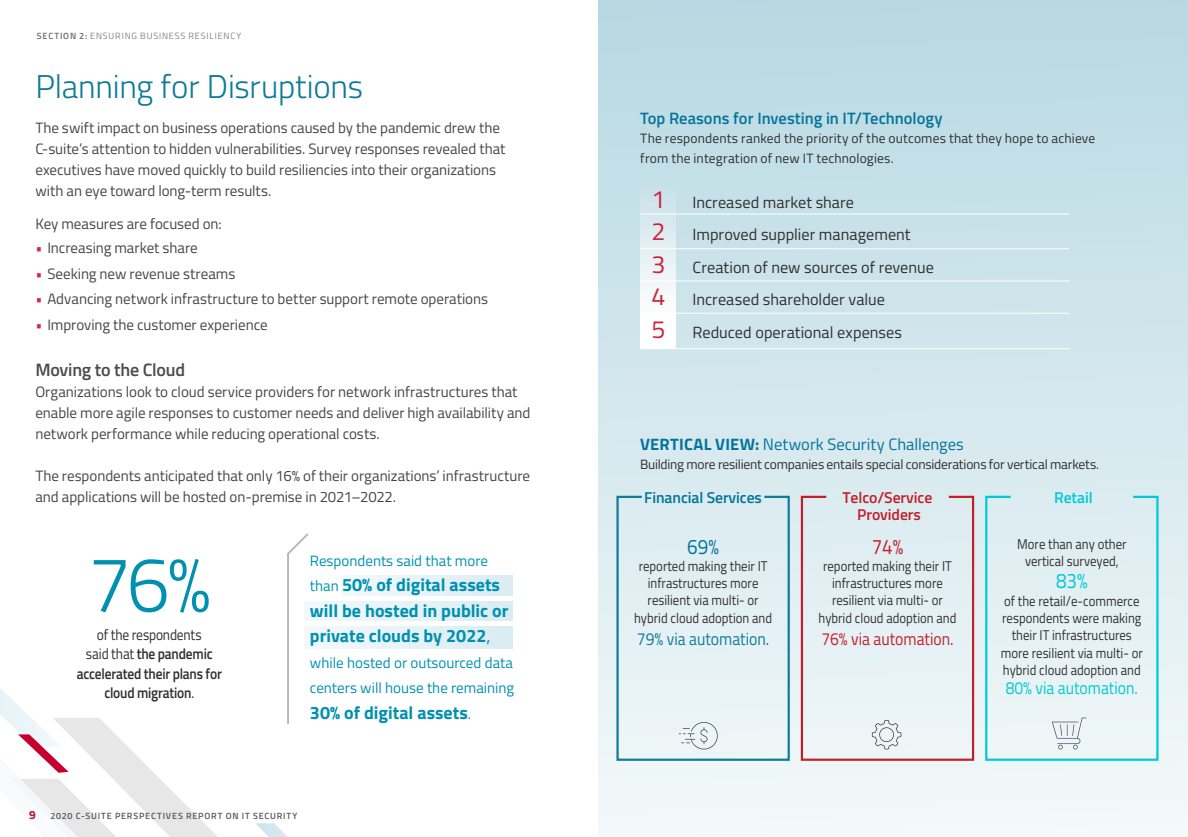
<style>
.page{position:relative;width:1188px;height:837px;background:#fff}
.page>*{position:absolute;margin:0;border:0;box-sizing:border-box;transform-origin:0 0}
.t1{font:300 78px "Titillium Web";color:#0091b0}
.chapter_Title{font:300 33px "Titillium Web";letter-spacing:-.005em;color:#0d7b97}
.t2{font:21px "Titillium Web";color:#04749a;scale:.9 1}
.t3{font:21px "Titillium Web";color:#c1202b;scale:.9 1}
.t4{font:21px "Titillium Web";color:#00cad4;scale:.9 1}
.t5{font:700 18px/25.5px "Titillium Web";color:#0091b0}
.Body_Subheads{font:600 18px "Titillium Web";letter-spacing:-.015em;color:#4b4b4b}
.t6{font:17.4px "Titillium Web";color:#107c97;scale:.9 1}
.t7{font:17.4px "Titillium Web";color:#c1202b;scale:.9 1}
.t8{font:17.4px "Titillium Web";color:#00cad4;scale:.9 1}
._02_Subhead_1__Teal{font:16.5px "Titillium Web";color:#04749a}
._02_Subhead_1__Teal-2{font:600 16.5px "Titillium Web";color:#04749a}
._02_Subhead_1__Teal-3{font:16.2px "Titillium Web";color:#312f30}
.t9{font:600 15.75px/17.2px "Titillium Web";letter-spacing:-.005em;color:#c1202b;text-align:center}
.t10{font:600 15.75px "Titillium Web";letter-spacing:-.005em;color:#04749a}
.t11{font:600 15.75px "Titillium Web";letter-spacing:-.005em;color:#00cad4}
._05_Body_Text{font:15px/21px "Titillium Web";letter-spacing:-.005em;color:#454647}
.t12{font:15px/25.5px "Titillium Web";color:#0091b0}
.t13{font:600 15px/19.5px "Titillium Web";letter-spacing:-.015em;color:#312f30;text-align:center;scale:.9 1}
.t14{font:14.1px/17.2px "Titillium Web";color:#312f30;text-align:center;scale:.9 1}
._02_Subhead_1__Teal-4{font:13.5px/19.5px "Titillium Web";letter-spacing:.01em;color:#312f30}
._02_Subhead_1__Teal-5{font:13.5px "Titillium Web";letter-spacing:-.015em;color:#312f30}
.t15{font:700 12px "Titillium Web";color:#c1132a}
.t16{font:600 9px "Titillium Web";letter-spacing:.095em;color:#57585a}
.t17{font:300 9px "Titillium Web";letter-spacing:.095em;color:#6b6c6f}
.s1{font-weight:600}
.s2{color:#c82f44}
.s3{font-weight:400}
.s4{font-weight:400;font-size:15px}
.s5{font-size:24.9px;color:#cb2338}
.s6{font-weight:700}
</style>
<div class="page">
<div style="left:305px;top:626px;width:207px;height:22px;background:#e5f2f6"></div>
<div style="left:304px;top:601px;width:208px;height:20px;background:#e5f2f6"></div>
<div style="left:342px;top:576px;width:170px;height:20px;background:#e6f2f7"></div>
<div style="left:598px;top:0;width:590px;height:837px;background:linear-gradient(to bottom,#b8d9e2,#f4f9fa)"></div>
<div style="left:640px;top:180px;width:36px;height:169px;background:linear-gradient(to bottom,#c8e1e8,#fff)"></div>
<hr style="left:640px;top:214px;width:429px;height:1px;background:#fff">
<hr style="left:640px;top:248px;width:429px;height:1px;background:#fff">
<hr style="left:640px;top:281px;width:429px;height:1px;background:#fff">
<hr style="left:640px;top:313px;width:429px;height:1px;background:#fff">
<hr style="left:640px;top:348px;width:429px;height:1px;background:#fff">
<svg style="left:0;top:533px;width:343px;height:304px"></svg>
<svg style="left:615px;top:495px;width:176px;height:267px;background:#e0eef2"></svg>
<svg style="left:800px;top:495px;width:175px;height:267px;background:#e3e9ec"></svg>
<svg style="left:984px;top:495px;width:176px;height:267px;background:#e1f0f3"></svg>
<svg style="left:679px;top:721px;width:40px;height:28px"></svg>
<svg style="left:1052px;top:718px;width:34px;height:31px"></svg>
<svg style="left:872px;top:720px;width:29px;height:29px"></svg>
<p class="t17" style="left:37px;top:29px;width:206px"><span class="s1">SECTION 2:</span> ENSURING BUSINESS RESILIENCY</p>
<p class="chapter_Title" style="left:35px;top:62px;width:329px">Planning for Disruptions</p>
<p class="_05_Body_Text" style="left:35px;top:117px;width:472px">The swift impact on business operations caused by the pandemic drew the C-suite’s attention to hidden vulnerabilities. Survey responses revealed that executives have moved quickly to build resiliencies into their organizations with an eye toward long-term results.</p>
<p class="_05_Body_Text" style="left:35px;top:213px;width:188px">Key measures are focused on:</p>
<p class="_05_Body_Text" style="left:35px;top:237px;width:164px"><span class="s2">•</span> Increasing market share</p>
<p class="_05_Body_Text" style="left:35px;top:262px;width:201px"><span class="s2">•</span> Seeking new revenue streams</p>
<p class="_05_Body_Text" style="left:35px;top:288px;width:454px"><span class="s2">•</span> Advancing network infrastructure to better support remote operations</p>
<p class="_05_Body_Text" style="left:35px;top:313px;width:234px"><span class="s2">•</span> Improving the customer experience</p>
<p class="Body_Subheads" style="left:35px;top:357px;width:151px">Moving to the Cloud</p>
<p class="_05_Body_Text" style="left:35px;top:381px;width:497px">Organizations look to cloud service providers for network infrastructures that enable more agile responses to customer needs and deliver high availability and network performance while reducing operational costs.</p>
<p class="_05_Body_Text" style="left:35px;top:465px;width:496px">The respondents anticipated that only 16% of their organizations’ infrastructure and applications will be hosted on-premise in 2021–2022.</p>
<p class="t1" style="left:88px;top:528px;width:125px">76%</p>
<p class="t13" style="left:77px;top:624px;width:163px"><span class="s3">of the respondents<br>said that</span> the pandemic accelerated their plans for cloud migration<span class="s3">.</span></p>
<p class="t12" style="left:310px;top:547px;width:180px">Respondents said that more</p>
<p class="t5" style="left:310px;top:571px;width:200px"><span class="s4">than</span> 50% of digital assets will be hosted in public or private clouds by 2022<span class="s3">,</span></p>
<p class="t12" style="left:310px;top:649px;width:206px">while hosted or outsourced data centers will house the remaining</p>
<p class="t5" style="left:310px;top:699px;width:163px">30% of digital assets<span class="s4">.</span></p>
<p class="t15" style="left:29px;top:806px;width:8px">9</p>
<p class="t16" style="left:50px;top:809px;width:249px">2020 C-SUITE PERSPECTIVES REPORT ON IT SECURITY</p>
<p class="_02_Subhead_1__Teal-2" style="left:640px;top:106px;width:304px">Top Reasons for Investing in IT/Technology</p>
<p class="_02_Subhead_1__Teal-4" style="left:640px;top:128px;width:457px">The respondents ranked the priority of the outcomes that they hope to achieve from the integration of new IT technologies.</p>
<p class="_02_Subhead_1__Teal-3" style="left:651px;top:190px;width:204px"><span class="s5">1</span> Increased market share</p>
<p class="_02_Subhead_1__Teal-3" style="left:651px;top:223px;width:261px"><span class="s5">2</span> Improved supplier management</p>
<p class="_02_Subhead_1__Teal-3" style="left:651px;top:255px;width:284px"><span class="s5">3</span> Creation of new sources of revenue</p>
<p class="_02_Subhead_1__Teal-3" style="left:651px;top:288px;width:235px"><span class="s5">4</span> Increased shareholder value</p>
<p class="_02_Subhead_1__Teal-3" style="left:651px;top:320px;width:252px"><span class="s5">5</span> Reduced operational expenses</p>
<p class="_02_Subhead_1__Teal" style="left:640px;top:432px;width:325px"><span class="s6">VERTICAL VIEW:</span> Network Security Challenges</p>
<p class="_02_Subhead_1__Teal-5" style="left:640px;top:454px;width:461px">Building more resilient companies entails special considerations for vertical markets.</p>
<p class="t10" style="left:644px;top:485px;width:119px">Financial Services</p>
<p class="t9" style="left:842px;top:488px;width:91px">Telco/Service<br>Providers</p>
<p class="t11" style="left:1054px;top:485px;width:40px">Retail</p>
<p class="t2" style="left:687px;top:531px;width:37px">69%</p>
<p class="t14" style="left:634px;top:557px;width:155px">reported making their IT infrastructures more resilient via multi- or hybrid cloud adoption and</p>
<p class="t6" style="left:637px;top:626px;width:149px">79% via automation.</p>
<p class="t14" style="left:1017px;top:535px;width:123px">More than any other vertical surveyed,</p>
<p class="t4" style="left:1056px;top:566px;width:37px">83%</p>
<p class="t14" style="left:1001px;top:591px;width:159px">of the retail/e-commerce respondents were making their IT infrastructures more resilient via multi- or hybrid cloud adoption and</p>
<p class="t8" style="left:1006px;top:675px;width:149px">80% via automation.</p>
<p class="t3" style="left:872px;top:531px;width:37px">74%</p>
<p class="t14" style="left:819px;top:557px;width:155px">reported making their IT infrastructures more resilient via multi- or hybrid cloud adoption and</p>
<p class="t7" style="left:821px;top:626px;width:149px">76% via automation.</p>
</div>
